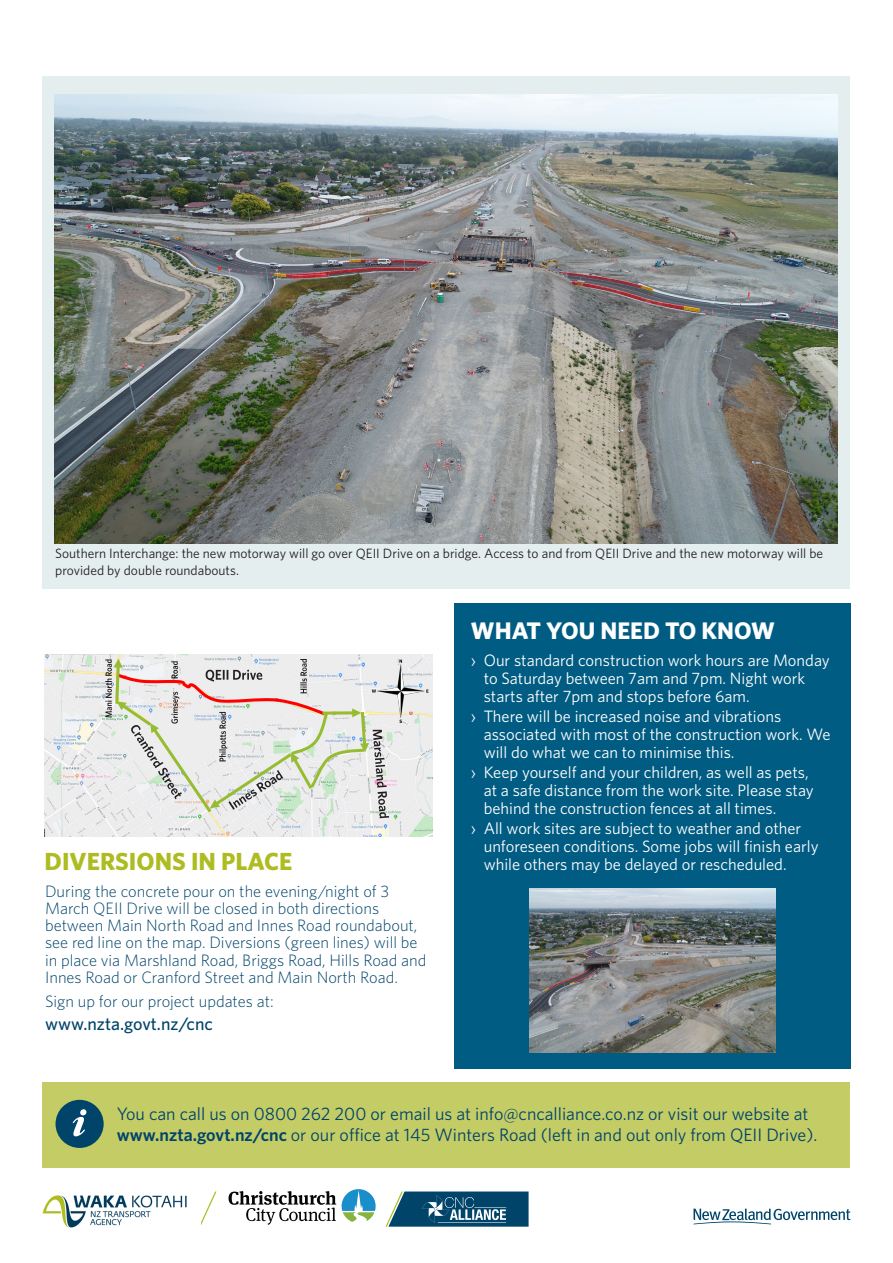
<style>
.page{position:relative;width:893px;height:1263px;background:#fff}
.page>*{position:absolute;margin:0;border:0;box-sizing:border-box;transform-origin:0 0}
.Heading_2{font:700 24.75px "Whitney";color:#aebc21}
.Body_Subhead_01{font:700 24px "Whitney";color:#fff}
.Body_Text{font:18px/21px "Whitney";color:#00446a}
.Heading_intro{font:500 18px "Whitney";color:#00446a}
.t1{font:16.5px/18px "Whitney";color:#fff}
.Body{font:300 16.5px/17.2px "Whitney";color:#00446a}
.Caption_body_text{font:13.5px/16.5px "Whitney";color:#231f20}
.s1{font-weight:600}
</style>
<div class="page">
<div style="left:43px;top:77px;width:807px;height:512px;background:#e5eeef"></div>
<svg style="left:693px;top:1208px;width:157px;height:16px"></svg>
<div style="left:454px;top:603px;width:396px;height:465px;background:#005c82"></div>
<div style="left:43px;top:1082px;width:807px;height:85px;background:#c4cc66"></div>
<div style="left:56px;top:1100px;width:48px;height:48px;background:#00446a;border-radius:50%"></div>
<svg style="left:73px;top:1109px;width:13px;height:27px"></svg>
<img style="left:54px;top:95px;width:784px;height:448px">
<img style="left:530px;top:888px;width:246px;height:164px">
<img style="left:45px;top:654px;width:388px;height:182px">
<img style="left:170px;top:656px;width:9px;height:3px">
<img style="left:389px;top:659px;width:39px;height:64px">
<img style="left:104px;top:655px;width:10px;height:62px">
<img style="left:299px;top:656px;width:9px;height:3px">
<svg style="left:113px;top:659px;width:276px;height:159px;background:#deddd7"></svg>
<svg style="left:201px;top:1191px;width:15px;height:34px"></svg>
<svg style="left:342px;top:1189px;width:34px;height:33px"></svg>
<svg style="left:229px;top:1191px;width:107px;height:34px"></svg>
<svg style="left:386px;top:1191px;width:143px;height:35px;background:#316885"></svg>
<img style="left:42px;top:1195px;width:145px;height:33px">
<p class="Caption_body_text" style="left:55px;top:545px;width:769px">Southern Interchange: the new motorway will go over QEII Drive on a bridge. Access to and from QEII Drive and the new motorway will be provided by double roundabouts.</p>
<p class="Heading_2" style="left:45px;top:845px;width:249px">DIVERSIONS IN PLACE</p>
<p class="Body" style="left:45px;top:882px;width:383px">During the concrete pour on the evening/night of 3<br>March QEII Drive will be closed in both directions between Main North Road and Innes Road roundabout, see red line on the map. Diversions (green lines) will be in place via Marshland Road, Briggs Road, Hills Road and Innes Road or Cranford Street and Main North Road.</p>
<p class="Body" style="left:45px;top:992px;width:230px">Sign up for our project updates at:</p>
<p class="Heading_intro" style="left:45px;top:1012px;width:169px">www.nzta.govt.nz/cnc</p>
<p class="Body_Subhead_01" style="left:471px;top:615px;width:305px">WHAT YOU NEED TO KNOW</p>
<p class="t1" style="left:484px;top:651px;width:348px;text-indent:-13px">› Our standard construction work hours are Monday to Saturday between 7am and 7pm. Night work starts after 7pm and stops before 6am.</p>
<p class="t1" style="left:484px;top:707px;width:348px;text-indent:-13px">› There will be increased noise and vibrations associated with most of the construction work. We will do what we can to minimise this.</p>
<p class="t1" style="left:484px;top:763px;width:332px;text-indent:-13px">› Keep yourself and your children, as well as pets, at a safe distance from the work site. Please stay behind the construction fences at all times.</p>
<p class="t1" style="left:484px;top:819px;width:336px;text-indent:-13px">› All work sites are subject to weather and other unforeseen conditions. Some jobs will finish early while others may be delayed or rescheduled.</p>
<p class="Body_Text" style="left:117px;top:1103px;width:702px">You can call us on 0800 262 200 or email us at info@cncalliance.co.nz or visit our website at <span class="s1">www.nzta.govt.nz/cnc</span> or our office at 145 Winters Road (left in and out only from QEII Drive).</p>
</div>
